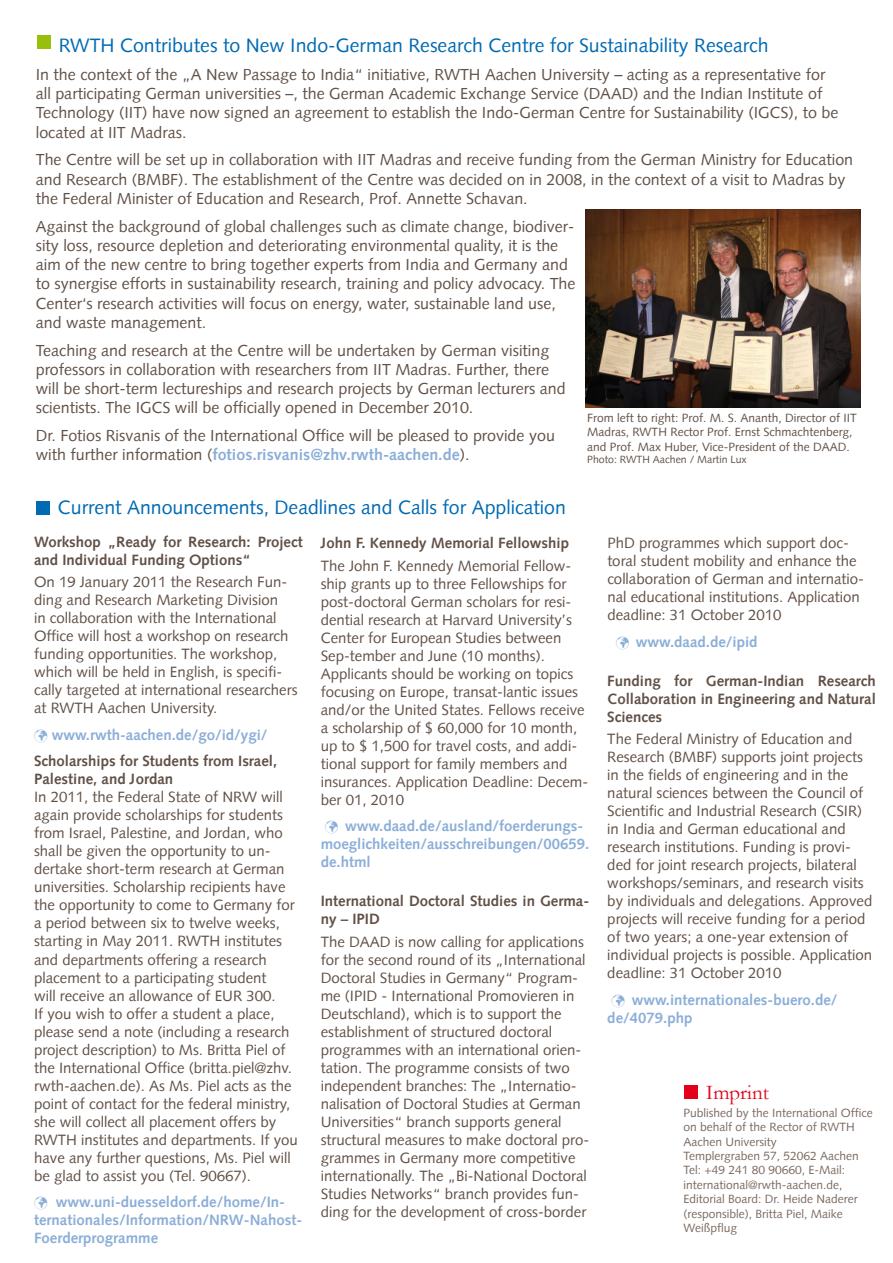
<style>
.page{position:relative;width:893px;height:1263px;background:#fff}
.page>*{position:absolute;margin:0;border:0;box-sizing:border-box;transform-origin:0 0}
.t1{font:21px "Garamond";color:#e2001a}
.t2{font:19.5px "Syntax";color:#006ab3}
.t3{font:16.05px/19.2px "Syntax";color:#615147}
.t4{font:15px/18px "Syntax";color:#615147}
.t5{font:700 15px/18px "Syntax";color:#615147}
.t6{font:700 15px/18px "Syntax";color:#8baed8}
.t7{font:12px/14.4px "Syntax";color:#7b6a60}
.t8{font:12px/14.4px "Syntax";color:#615147}
.t9{font:10.5px "Syntax";color:#615147}
.s1{font-weight:700;color:#8baed8}
.s2{color:#8baed8}
</style>
<div class="page">
<div style="left:36px;top:501px;width:13px;height:13px;background:#006ab3"></div>
<img style="left:586px;top:209px;width:274px;height:199px">
<div style="left:37px;top:35px;width:14px;height:14px;background:#98bf0c"></div>
<div style="left:684px;top:1085px;width:14px;height:14px;background:#e2001a"></div>
<h2 class="t2" style="left:59px;top:34px;width:711px">RWTH Contributes to New Indo-German Research Centre for Sustainability Research</h2>
<p class="t3" style="left:36px;top:65px;width:804px">In the context of the „A New Passage to India“ initiative, RWTH Aachen University – acting as a representative for all participating German universities –, the German Academic Exchange Service (DAAD) and the Indian Institute of Technology (IIT) have now signed an agreement to establish the Indo-German Centre for Sustainability (IGCS), to be located at IIT Madras.</p>
<p class="t3" style="left:36px;top:150px;width:819px">The Centre will be set up in collaboration with IIT Madras and receive funding from the German Ministry for Education and Research (BMBF). The establishment of the Centre was decided on in 2008, in the context of a visit to Madras by the Federal Minister of Education and Research, Prof. Annette Schavan.</p>
<p class="t3" style="left:36px;top:216px;width:541px">Against the background of global challenges such as climate change, biodiver&shy;sity loss, resource depletion and deteriorating environmental quality, it is the aim of the new centre to bring together experts from India and Germany and to synergise efforts in sustainability research, training and policy advocacy. The Center‘s research activities will focus on energy, water, sustainable land use, and waste management.</p>
<p class="t3" style="left:36px;top:341px;width:531px">Teaching and research at the Centre will be undertaken by German visiting professors in collaboration with researchers from IIT Madras. Further, there will be short-term lectureships and research projects by German lecturers and scientists. The IGCS will be officially opened in December 2010.</p>
<p class="t3" style="left:36px;top:426px;width:521px">Dr. Fotios Risvanis of the International Office will be pleased to provide you with further information (<span class="s1">fotios.risvanis@zhv.rwth-aachen.de</span>).</p>
<p class="t8" style="left:587px;top:410px;width:271px">From left to right: Prof. M. S. Ananth, Director of IIT<br>Madras, RWTH Rector Prof. Ernst Schmachtenberg, and Prof. Max Huber, Vice-President of the DAAD.</p>
<p class="t9" style="left:587px;top:453px;width:161px">Photo: RWTH Aachen / Martin Lux</p>
<h2 class="t2" style="left:58px;top:496px;width:510px">Current Announcements, Deadlines and Calls for Application</h2>
<p class="t5" style="left:34px;top:533px;width:270px">Workshop „Ready for Research: Project and Individual Funding Options“</p>
<p class="t4" style="left:34px;top:573px;width:265px">On 19 January 2011 the Research Fun&shy;ding and Research Marketing Division<br>in collaboration with the International Office will host a workshop on research funding opportunities. The workshop, which will be held in English, is specifi&shy;cally targeted at international researchers at RWTH Aachen University.</p>
<p class="t5" style="left:34px;top:722px;width:245px;line-height:26.5px"><span class="s2">✓ www.rwth-aachen.de/go/id/ygi/<br></span>Scholarships for Students from Israel,</p>
<p class="t5" style="left:34px;top:770px;width:141px">Palestine, and Jordan</p>
<p class="t4" style="left:34px;top:788px;width:265px">In 2011, the Federal State of NRW will again provide scholarships for students from Israel, Palestine, and Jordan, who shall be given the opportunity to un&shy;dertake short-term research at German universities. Scholarship recipients have the opportunity to come to Germany for a period between six to twelve weeks, starting in May 2011. RWTH institutes and departments offering a research placement to a participating student<br>will receive an allowance of EUR 300.<br>If you wish to offer a student a place, please send a note (including a research project description) to Ms. Britta Piel of the International Office (britta.piel@zhv. rwth-aachen.de). As Ms. Piel acts as the point of contact for the federal ministry, she will collect all placement offers by RWTH institutes and departments. If you have any further questions, Ms. Piel will be glad to assist you (Tel. 90667).</p>
<p class="t6" style="left:34px;top:1193px;width:270px">✓ www.uni-duesseldorf.de/home/In&shy;ternationales/Information/NRW-Nahost-<br>Foerderprogramme</p>
<p class="t5" style="left:321px;top:534px;width:250px">John F. Kennedy Memorial Fellowship</p>
<p class="t4" style="left:321px;top:556px;width:269px">The John F. Kennedy Memorial Fellow&shy;ship grants up to three Fellowships for post-doctoral German scholars for resi&shy;dential research at Harvard University’s Center for European Studies between Sep-tember and June (10 months).<br>Applicants should be working on topics focusing on Europe, transat-lantic issues and/or the United States. Fellows receive a scholarship of $ 60,000 for 10 month, up to $ 1,500 for travel costs, and addi&shy;tional support for family members and insurances. Application Deadline: Decem&shy;ber 01, 2010</p>
<p class="t6" style="left:321px;top:817px;width:270px">✓ www.daad.de/ausland/foerderungs&shy;moeglichkeiten/ausschreibungen/00659. de.html</p>
<p class="t5" style="left:321px;top:892px;width:270px">International Doctoral Studies in Germa&shy;ny – IPID</p>
<p class="t4" style="left:321px;top:932px;width:270px">The DAAD is now calling for applications for the second round of its „International Doctoral Studies in Germany“ Program&shy;me (IPID - International Promovieren in Deutschland), which is to support the establishment of structured doctoral programmes with an international orien&shy;tation. The programme consists of two independent branches: The „Internatio&shy;nalisation of Doctoral Studies at German Universities“ branch supports general structural measures to make doctoral pro&shy;grammes in Germany more competitive internationally. The „Bi-National Doctoral Studies Networks“ branch provides fun&shy;ding for the development of cross-border</p>
<p class="t4" style="left:607px;top:534px;width:258px">PhD programmes which support doc&shy;toral student mobility and enhance the collaboration of German and internatio&shy;nal educational institutions. Application deadline: 31 October 2010</p>
<p class="t6" style="left:616px;top:632px;width:143px">✓ www.daad.de/ipid</p>
<p class="t5" style="left:607px;top:672px;width:270px;text-align:justify">Funding for German-Indian Research Collaboration in Engineering and Natural Sciences</p>
<p class="t4" style="left:607px;top:730px;width:266px">The Federal Ministry of Education and Research (BMBF) supports joint projects in the fields of engineering and in the natural sciences between the Council of Scientific and Industrial Research (CSIR) in India and German educational and research institutions. Funding is provi&shy;ded for joint research projects, bilateral workshops/seminars, and research visits by individuals and delegations. Approved projects will receive funding for a period of two years; a one-year extension of individual projects is possible. Application deadline: 31 October 2010</p>
<p class="t6" style="left:607px;top:990px;width:232px">✓ www.internationales-buero.de/ de/4079.php</p>
<h1 class="t1" style="left:706px;top:1078px;width:64px">Imprint</h1>
<p class="t7" style="left:684px;top:1105px;width:191px">Published by the International Office on behalf of the Rector of RWTH<br>Aachen University<br>Templergraben 57, 52062 Aachen<br>Tel: +49 241 80 90660, E-Mail: international@rwth-aachen.de,<br>Editorial Board: Dr. Heide Naderer (responsible), Britta Piel, Maike<br>Weißpflug</p>
</div>
